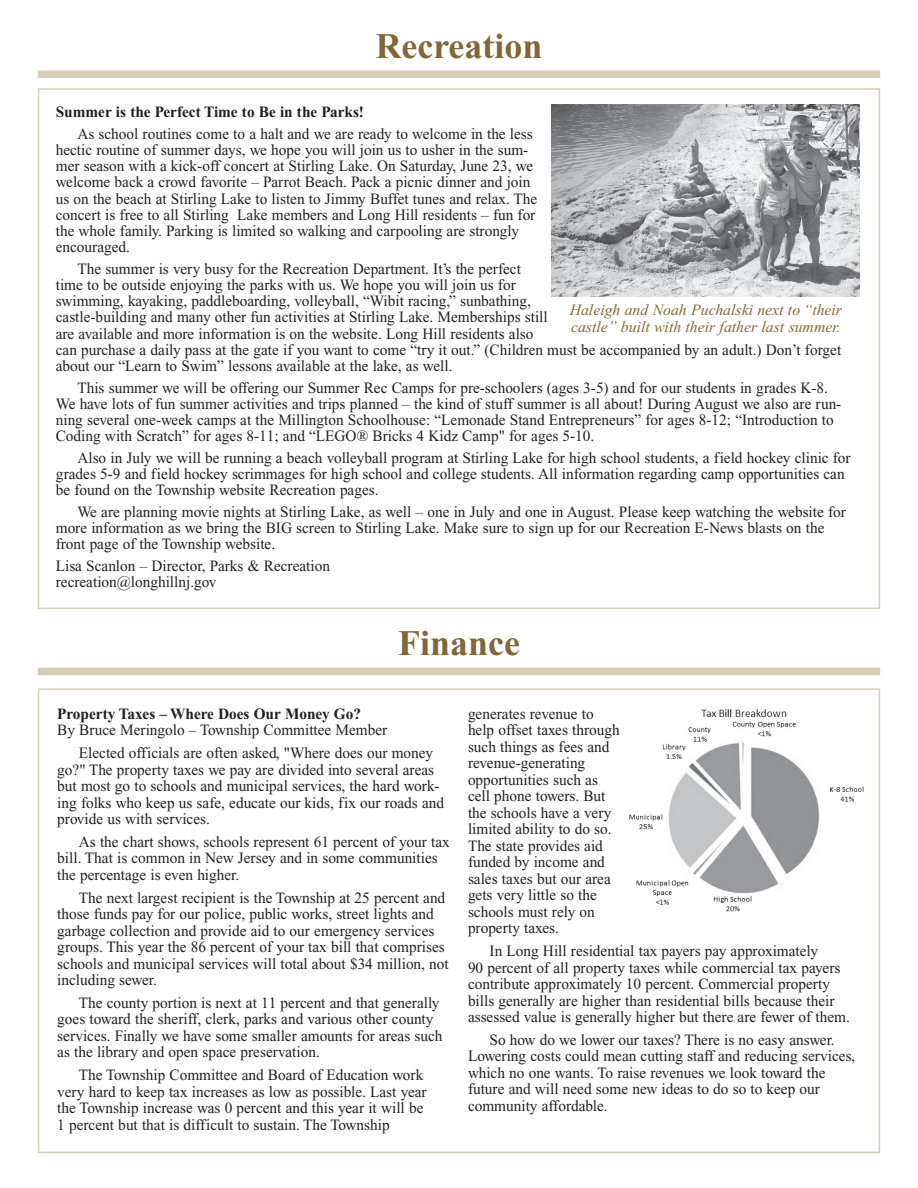
<style>
.page{position:relative;width:918px;height:1188px;background:#fff}
.page>*{position:absolute;margin:0;border:0;box-sizing:border-box;transform-origin:0 0}
.t1{font:700 36px "Times New Roman";color:#82673a}
.t2{font:15.75px/16.5px "Times New Roman";color:#231f20}
.t3{font:italic 15.75px/16.5px "Times New Roman";color:#82673a}
.t4{font:700 15.75px "Times New Roman";color:#231f20}
</style>
<div class="page">
<div style="left:38px;top:70px;width:842px;height:8px;background:#d7cbba"></div>
<div style="left:38px;top:668px;width:842px;height:7px;background:#d7cbba"></div>
<img style="left:552px;top:104px;width:308px;height:192px">
<img style="left:629px;top:709px;width:235px;height:203px">
<h1 class="t1" style="left:376px;top:34px;width:168px">Recreation</h1>
<p class="t4" style="left:56px;top:107px;width:310px">Summer is the Perfect Time to Be in the Parks!</p>
<p class="t2" style="left:56px;top:127px;width:483px;text-indent:22px">As school routines come to a halt and we are ready to welcome in the less hectic routine of summer days, we hope you will join us to usher in the sum&shy;mer season with a kick-off concert at Stirling Lake. On Saturday, June 23, we welcome back a crowd favorite – Parrot Beach. Pack a picnic dinner and join us on the beach at Stirling Lake to listen to Jimmy Buffet tunes and relax. The concert is free to all Stirling Lake members and Long Hill residents – fun for the whole family. Parking is limited so walking and carpooling are strongly encouraged.</p>
<p class="t2" style="left:56px;top:262px;width:787px;text-indent:22px">The summer is very busy for the Recreation Department. It’s the perfect<br>time to be outside enjoying the parks with us. We hope you will join us for<br>swimming, kayaking, paddleboarding, volleyball, “Wibit racing,” sunbathing,<br>castle-building and many other fun activities at Stirling Lake. Memberships still<br>are available and more information is on the website. Long Hill residents also<br>can purchase a daily pass at the gate if you want to come “try it out.” (Children must be accompanied by an adult.) Don’t forget about our “Learn to Swim” lessons available at the lake, as well.</p>
<p class="t2" style="left:56px;top:381px;width:787px;text-indent:22px">This summer we will be offering our Summer Rec Camps for pre-schoolers (ages 3-5) and for our students in grades K-8.<br>We have lots of fun summer activities and trips planned – the kind of stuff summer is all about! During August we also are run&shy;ning several one-week camps at the Millington Schoolhouse: “Lemonade Stand Entrepreneurs” for ages 8-12; “Introduction to Coding with Scratch” for ages 8-11; and “LEGO® Bricks 4 Kidz Camp" for ages 5-10.</p>
<p class="t2" style="left:56px;top:451px;width:796px;text-indent:22px">Also in July we will be running a beach volleyball program at Stirling Lake for high school students, a field hockey clinic for grades 5-9 and field hockey scrimmages for high school and college students. All information regarding camp opportunities can be found on the Township website Recreation pages.</p>
<p class="t2" style="left:56px;top:505px;width:792px;text-indent:22px">We are planning movie nights at Stirling Lake, as well – one in July and one in August. Please keep watching the website for more information as we bring the BIG screen to Stirling Lake. Make sure to sign up for our Recreation E-News blasts on the front page of the Township website.</p>
<p class="t2" style="left:56px;top:559px;width:276px">Lisa Scanlon – Director, Parks &amp; Recreation recreation@longhillnj.gov</p>
<p class="t3" style="left:570px;top:303px;width:274px">Haleigh and Noah Puchalski next to “their castle” built with their father last summer.</p>
<h1 class="t1" style="left:398px;top:631px;width:123px">Finance</h1>
<p class="t4" style="left:57px;top:708px;width:305px">Property Taxes – Where Does Our Money Go?</p>
<p class="t2" style="left:79px;top:720px;width:356px;line-height:22.8px;text-indent:-22px">By Bruce Meringolo – Township Committee Member<br>Elected officials are often asked, "Where does our money</p>
<p class="t2" style="left:57px;top:763px;width:388px">go?" The property taxes we pay are divided into several areas but most go to schools and municipal services, the hard work&shy;ing folks who keep us safe, educate our kids, fix our roads and provide us with services.</p>
<p class="t2" style="left:57px;top:835px;width:394px;text-indent:22px">As the chart shows, schools represent 61 percent of your tax bill. That is common in New Jersey and in some communities the percentage is even higher.</p>
<p class="t2" style="left:57px;top:891px;width:393px;text-indent:22px">The next largest recipient is the Township at 25 percent and those funds pay for our police, public works, street lights and garbage collection and provide aid to our emergency services groups. This year the 86 percent of your tax bill that comprises schools and municipal services will total about $34 million, not including sewer.</p>
<p class="t2" style="left:57px;top:996px;width:387px;text-indent:22px">The county portion is next at 11 percent and that generally goes toward the sheriff, clerk, parks and various other county services. Finally we have some smaller amounts for areas such as the library and open space preservation.</p>
<p class="t2" style="left:57px;top:1068px;width:371px;text-indent:22px">The Township Committee and Board of Education work very hard to keep tax increases as low as possible. Last year the Township increase was 0 percent and this year it will be 1 percent but that is difficult to sustain. The Township</p>
<p class="t2" style="left:468px;top:707px;width:153px">generates revenue to help offset taxes through such things as fees and revenue-generating opportunities such as cell phone towers. But the schools have a very limited ability to do so.<br>The state provides aid funded by income and sales taxes but our area gets very little so the schools must rely on property taxes.</p>
<p class="t2" style="left:468px;top:944px;width:383px;text-indent:22px">In Long Hill residential tax payers pay approximately<br>90 percent of all property taxes while commercial tax payers contribute approximately 10 percent. Commercial property bills generally are higher than residential bills because their assessed value is generally higher but there are fewer of them.</p>
<p class="t2" style="left:468px;top:1033px;width:389px;text-indent:22px">So how do we lower our taxes? There is no easy answer.<br>Lowering costs could mean cutting staff and reducing services, which no one wants. To raise revenues we look toward the future and will need some new ideas to do so to keep our community affordable.</p>
</div>
